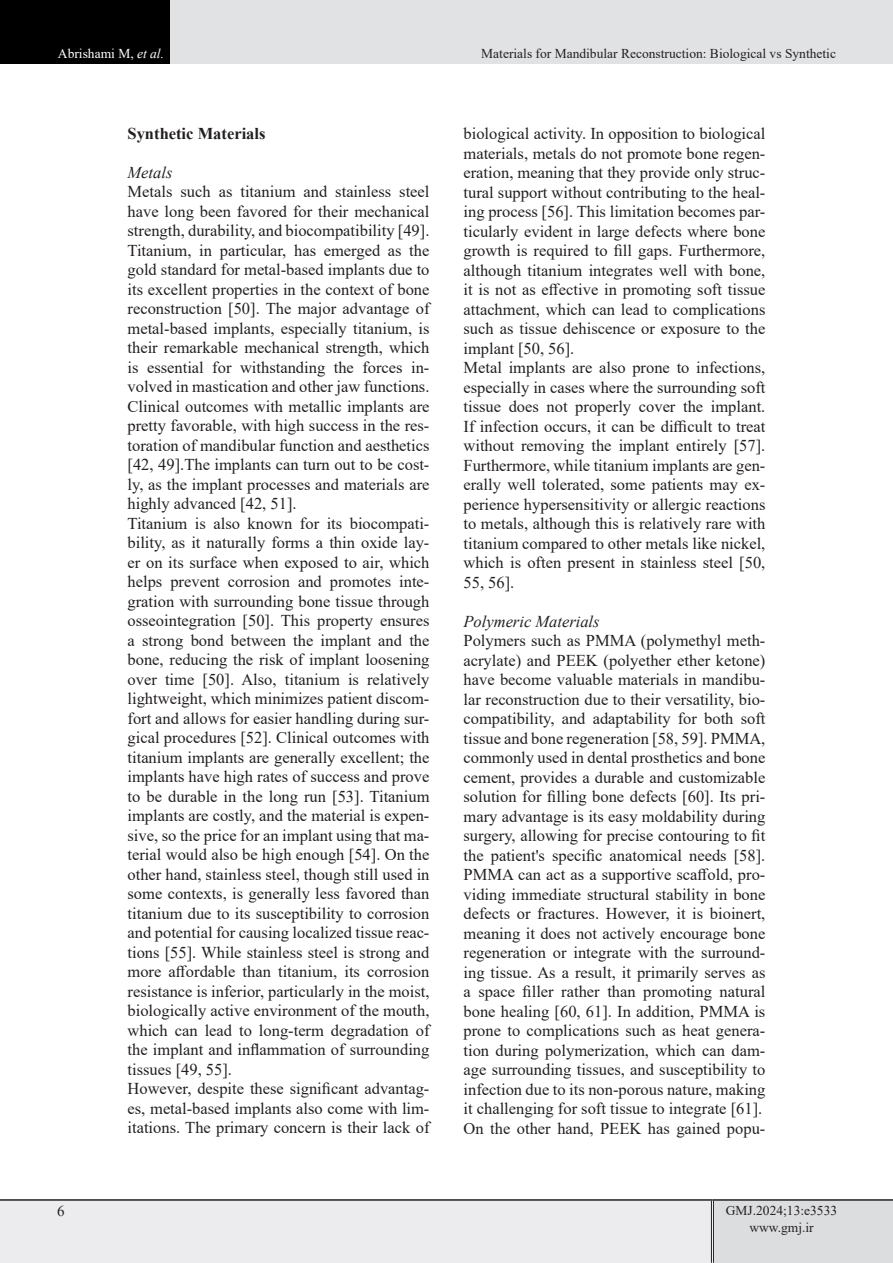
<style>
.page{position:relative;width:893px;height:1263px;background:#fff}
.page>*{position:absolute;margin:0;border:0;box-sizing:border-box;transform-origin:0 0}
.List_Paragraph{font:16.5px/19.5px "Times New Roman";color:#231f20;text-align:justify}
.List_Paragraph-2{font:italic 16.5px "Times New Roman";color:#231f20}
.List_Paragraph-3{font:700 16.5px "Times New Roman";color:#231f20}
.t1{font:15px "Times New Roman";color:#231f20}
.lllllllllllllll{font:13.5px "Times New Roman";color:#231f20}
.t2{font:13.5px "Times New Roman";color:#fff}
.s1{font-style:italic}
</style>
<div class="page">
<div style="left:0;top:1200px;width:712px;height:63px;background:#ececee"></div>
<div style="left:712px;top:1200px;width:181px;height:63px;background:#dcdddf"></div>
<hr style="left:711px;top:1201px;width:3px;height:62px;background:#fff">
<hr style="left:711px;top:1201px;width:1px;height:62px;background:#231f20">
<hr style="left:713px;top:1201px;width:1px;height:62px;background:#231f20">
<hr style="left:0;top:1199px;width:712px;height:2px;background:#231f20">
<hr style="left:712px;top:1199px;width:181px;height:2px;background:#231f20">
<div style="left:0;top:0;width:170px;height:64px;background:#000"></div>
<div style="left:170px;top:0;width:723px;height:64px;background:#e1e2e4"></div>
<p class="t2" style="left:58px;top:44px;width:108px">Abrishami M, <span class="s1">et al.</span></p>
<p class="lllllllllllllll" style="left:481px;top:44px;width:356px">Materials for Mandibular Reconstruction: Biological vs Synthetic</p>
<p class="List_Paragraph-3" style="left:128px;top:121px;width:139px">Synthetic Materials</p>
<p class="List_Paragraph-2" style="left:128px;top:161px;width:46px">Metals</p>
<p class="List_Paragraph" style="left:128px;top:181px;width:303px">Metals such as titanium and stainless steel have long been favored for their mechanical strength, durability, and biocompatibility [49].<br>Titanium, in particular, has emerged as the gold standard for metal-based implants due to its excellent properties in the context of bone reconstruction [50]. The major advantage of metal-based implants, especially titanium, is their remarkable mechanical strength, which is essential for withstanding the forces in&shy;volved in mastication and other jaw functions.<br>Clinical outcomes with metallic implants are pretty favorable, with high success in the res&shy;toration of mandibular function and aesthetics [42, 49].The implants can turn out to be cost&shy;ly, as the implant processes and materials are highly advanced [42, 51].</p>
<p class="List_Paragraph" style="left:128px;top:513px;width:303px">Titanium is also known for its biocompati&shy;bility, as it naturally forms a thin oxide lay&shy;er on its surface when exposed to air, which helps prevent corrosion and promotes inte&shy;gration with surrounding bone tissue through osseointegration [50]. This property ensures a strong bond between the implant and the bone, reducing the risk of implant loosening over time [50]. Also, titanium is relatively lightweight, which minimizes patient discom&shy;fort and allows for easier handling during sur&shy;gical procedures [52]. Clinical outcomes with titanium implants are generally excellent; the implants have high rates of success and prove to be durable in the long run [53]. Titanium implants are costly, and the material is expen&shy;sive, so the price for an implant using that ma&shy;terial would also be high enough [54]. On the other hand, stainless steel, though still used in some contexts, is generally less favored than titanium due to its susceptibility to corrosion and potential for causing localized tissue reac&shy;tions [55]. While stainless steel is strong and more affordable than titanium, its corrosion resistance is inferior, particularly in the moist, biologically active environment of the mouth, which can lead to long-term degradation of the implant and inflammation of surrounding tissues [49, 55].</p>
<p class="List_Paragraph" style="left:128px;top:1078px;width:303px">However, despite these significant advantag&shy;es, metal-based implants also come with lim&shy;itations. The primary concern is their lack of</p>
<p class="List_Paragraph" style="left:463px;top:123px;width:303px">biological activity. In opposition to biological materials, metals do not promote bone regen&shy;eration, meaning that they provide only struc&shy;tural support without contributing to the heal&shy;ing process [56]. This limitation becomes par&shy;ticularly evident in large defects where bone growth is required to fill gaps. Furthermore, although titanium integrates well with bone, it is not as effective in promoting soft tissue attachment, which can lead to complications such as tissue dehiscence or exposure to the implant [50, 56].</p>
<p class="List_Paragraph" style="left:463px;top:357px;width:303px">Metal implants are also prone to infections, especially in cases where the surrounding soft tissue does not properly cover the implant.<br>If infection occurs, it can be difficult to treat without removing the implant entirely [57].<br>Furthermore, while titanium implants are gen&shy;erally well tolerated, some patients may ex&shy;perience hypersensitivity or allergic reactions to metals, although this is relatively rare with titanium compared to other metals like nickel, which is often present in stainless steel [50, 55, 56].</p>
<p class="List_Paragraph-2" style="left:463px;top:610px;width:138px">Polymeric Materials</p>
<p class="List_Paragraph" style="left:463px;top:630px;width:303px">Polymers such as PMMA (polymethyl meth&shy;acrylate) and PEEK (polyether ether ketone) have become valuable materials in mandibu&shy;lar reconstruction due to their versatility, bio&shy;compatibility, and adaptability for both soft tissue and bone regeneration [58, 59]. PMMA, commonly used in dental prosthetics and bone cement, provides a durable and customizable solution for filling bone defects [60]. Its pri&shy;mary advantage is its easy moldability during surgery, allowing for precise contouring to fit the patient's specific anatomical needs [58].<br>PMMA can act as a supportive scaffold, pro&shy;viding immediate structural stability in bone defects or fractures. However, it is bioinert, meaning it does not actively encourage bone regeneration or integrate with the surround&shy;ing tissue. As a result, it primarily serves as a space filler rather than promoting natural bone healing [60, 61]. In addition, PMMA is prone to complications such as heat genera&shy;tion during polymerization, which can dam&shy;age surrounding tissues, and susceptibility to infection due to its non-porous nature, making it challenging for soft tissue to integrate [61].</p>
<p class="List_Paragraph" style="left:463px;top:1118px;width:303px">On the other hand, PEEK has gained popu-</p>
<p class="t1" style="left:57px;top:1201px;width:9px">6</p>
<p class="lllllllllllllll" style="left:726px;top:1201px;width:113px">GMJ.2024;13:e3533</p>
<p class="lllllllllllllll" style="left:749px;top:1217px;width:66px">www.gmj.ir</p>
</div>
